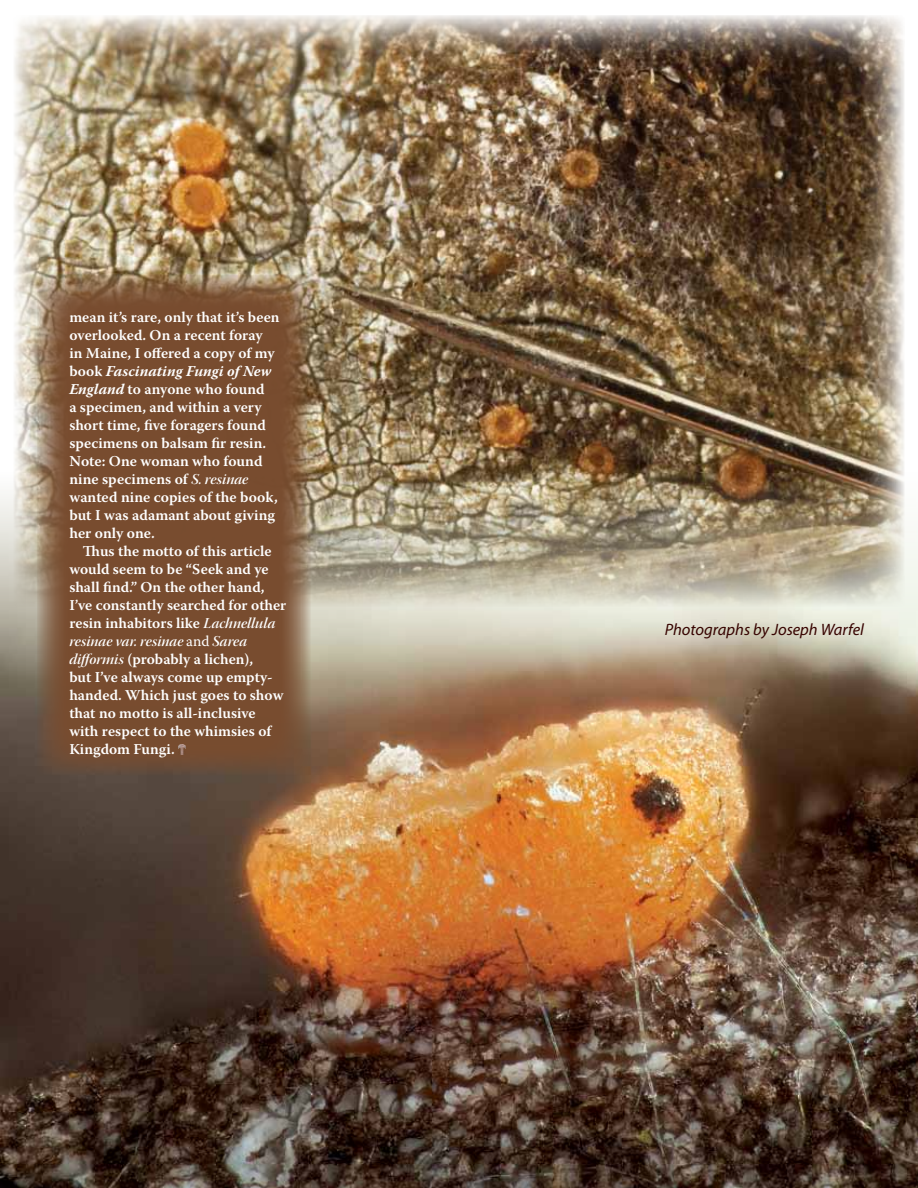
<style>
.page{position:relative;width:918px;height:1188px;background:#fff}
.page>*{position:absolute;margin:0;border:0;box-sizing:border-box;transform-origin:0 0}
.t1{font:italic 16.5px "Myriad Pro";color:#370300}
.t2{font:600 15px/18px "Warnock Pro";color:#fff}
.t3{font:15px "Warnock Pro Semibold It Disp";color:#fff}
.s1{font-weight:700;font-style:italic}
.s2{font-family:"Warnock Pro Semibold It Disp";font-weight:400}
.s3{font-family:"Warnock Pro"}
</style>
<div class="page">
<img style="left:14px;top:15px;width:890px;height:458px">
<img style="left:0;top:473px;width:918px;height:715px">
<svg style="left:37px;top:275px;width:273px;height:501px;background:#7b5337"></svg>
<svg style="left:178px;top:744px;width:8px;height:11px"></svg>
<p class="t2" style="left:69px;top:308px;width:212px">mean it’s rare, only that it’s been overlooked. On a recent foray in Maine, I offered a copy of my book <span class="s1">Fascinating Fungi of New<br>England</span> to anyone who found<br>a specimen, and within a very short time, five foragers found specimens on balsam fir resin.<br>Note: One woman who found nine specimens of <span class="s2">S. resinae </span>wanted nine copies of the book, but I was adamant about giving her only one.</p>
<p class="t2" style="left:69px;top:542px;width:219px;text-indent:14px">Thus the motto of this article would seem to be “Seek and ye shall find.” On the other hand,<br>I’ve constantly searched for other resin inhabitors like <span class="s2">Lachnellula</span></p>
<p class="t3" style="left:69px;top:632px;width:180px">resinae var. resinae <span class="s3">and</span> Sarea</p>
<p class="t2" style="left:69px;top:650px;width:216px"><span class="s2">difformis</span> (probably a lichen),<br>but I’ve always come up empty&shy;handed. Which just goes to show that no motto is all-inclusive with respect to the whimsies of<br>Kingdom Fungi.</p>
<p class="t1" style="left:665px;top:619px;width:201px">Photographs by Joseph Warfel</p>
</div>
